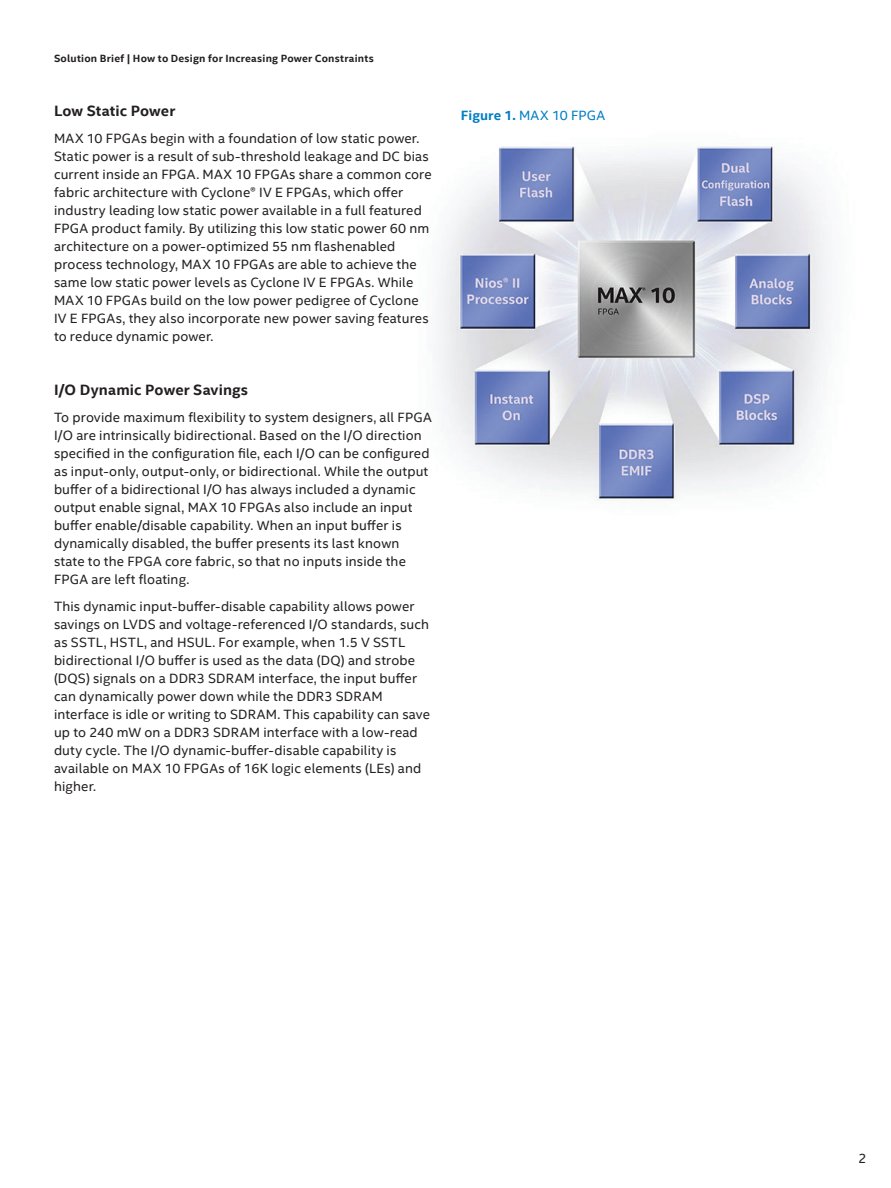
<style>
.page{position:relative;width:891px;height:1188px;background:#fff}
.page>*{position:absolute;margin:0;border:0;box-sizing:border-box;transform-origin:0 0}
.t1{font:700 15px "Intel Clear";letter-spacing:.005em;color:#231f20}
.t2{font:13.5px/18px "Intel Clear";letter-spacing:.01em;color:#231f20}
.t3{font:13.5px "Intel Clear";letter-spacing:.015em;color:#007ec5}
.t4{font:700 10.5px "Intel Clear";letter-spacing:.02em;color:#231f20}
.s1{font-weight:700}
</style>
<div class="page">
<img style="left:435px;top:146px;width:397px;height:355px">
<p class="t4" style="left:54px;top:51px;width:321px">Solution Brief | How to Design for Increasing Power Constraints</p>
<p class="t1" style="left:54px;top:100px;width:123px">Low Static Power</p>
<p class="t2" style="left:54px;top:129px;width:379px">MAX 10 FPGAs begin with a foundation of low static power.<br>Static power is a result of sub-threshold leakage and DC bias current inside an FPGA. MAX 10 FPGAs share a common core fabric architecture with Cyclone® IV E FPGAs, which offer industry leading low static power available in a full featured FPGA product family. By utilizing this low static power 60 nm architecture on a power-optimized 55 nm flashenabled process technology, MAX 10 FPGAs are able to achieve the same low static power levels as Cyclone IV E FPGAs. While MAX 10 FPGAs build on the low power pedigree of Cyclone IV E FPGAs, they also incorporate new power saving features to reduce dynamic power.</p>
<p class="t1" style="left:54px;top:379px;width:196px">I/O Dynamic Power Savings</p>
<p class="t2" style="left:54px;top:408px;width:379px">To provide maximum flexibility to system designers, all FPGA I/O are intrinsically bidirectional. Based on the I/O direction specified in the configuration file, each I/O can be configured as input-only, output-only, or bidirectional. While the output buffer of a bidirectional I/O has always included a dynamic output enable signal, MAX 10 FPGAs also include an input buffer enable/disable capability. When an input buffer is dynamically disabled, the buffer presents its last known state to the FPGA core fabric, so that no inputs inside the FPGA are left floating.</p>
<p class="t2" style="left:54px;top:597px;width:378px">This dynamic input-buffer-disable capability allows power savings on LVDS and voltage-referenced I/O standards, such as SSTL, HSTL, and HSUL. For example, when 1.5 V SSTL bidirectional I/O buffer is used as the data (DQ) and strobe (DQS) signals on a DDR3 SDRAM interface, the input buffer can dynamically power down while the DDR3 SDRAM interface is idle or writing to SDRAM. This capability can save up to 240 mW on a DDR3 SDRAM interface with a low-read duty cycle. The I/O dynamic-buffer-disable capability is available on MAX 10 FPGAs of 16K logic elements (LEs) and higher.</p>
<p class="t3" style="left:461px;top:106px;width:146px"><span class="s1">Figure 1.</span> MAX 10 FPGA</p>
<p class="t2" style="left:858px;top:1149px;width:10px">2</p>
</div>
